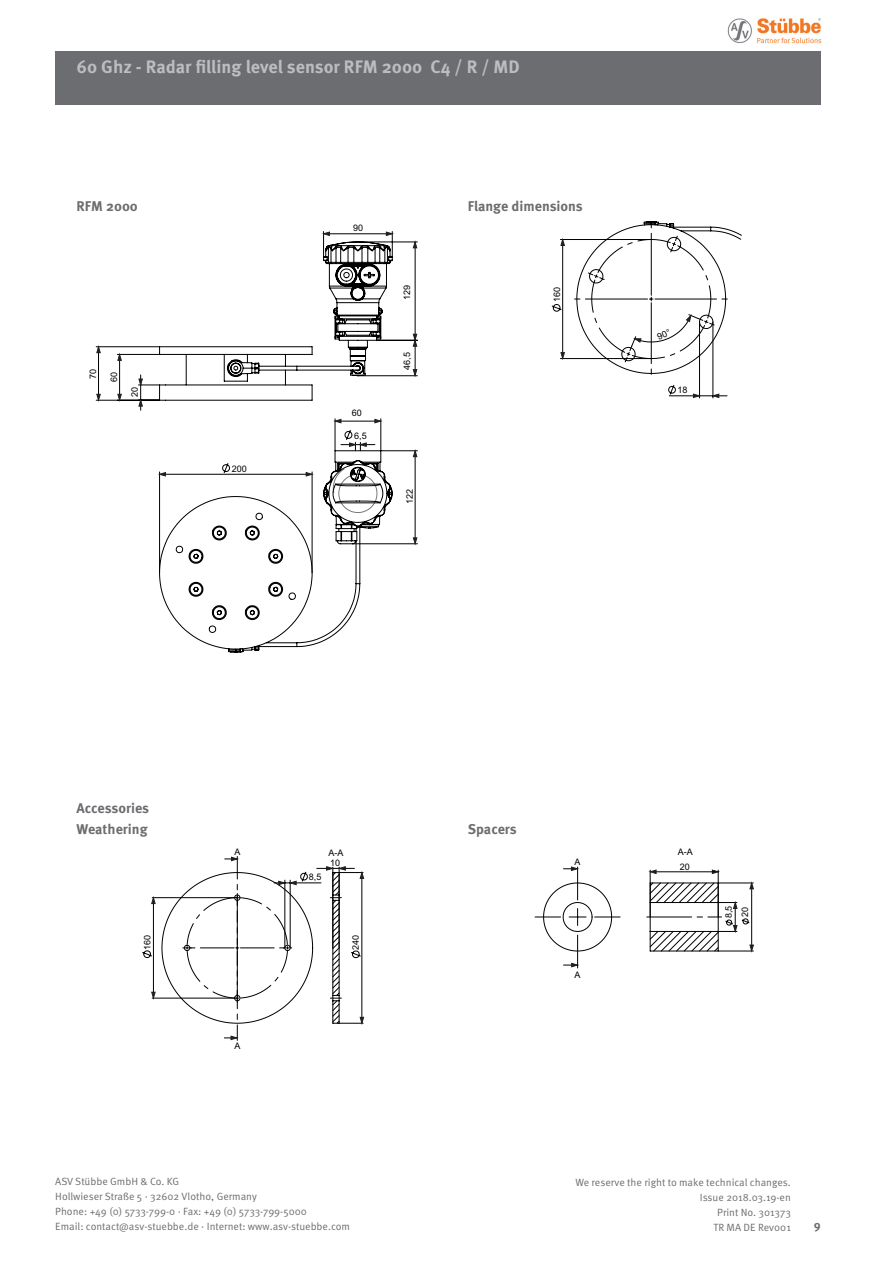
<style>
.page{position:relative;width:893px;height:1263px;background:#fff}
.page>*{position:absolute;margin:0;border:0;box-sizing:border-box;transform-origin:0 0}
.t1{font:700 18px "Meta Pro";color:#bcbdc0}
.t2{font:700 14.1px "Meta Pro";color:#6c6d70}
.t3{font:700 12px "Meta Pro";color:#6c6d70}
.t4{font:10.5px/15px "Meta Pro Norm";color:#6c6d70}
.t5{font:9px/16.5px "Arial";color:#000001}
</style>
<div class="page">
<div style="left:55px;top:51px;width:766px;height:53px;background:#6c6d70"></div>
<img style="left:728px;top:18px;width:94px;height:26px">
<hr style="left:329px;top:234px;width:59px;height:1px;background:#000001">
<hr style="left:358px;top:242px;width:59px;height:1px;background:#000001">
<hr style="left:415px;top:246px;width:1px;height:94px;background:#000001">
<hr style="left:415px;top:456px;width:1px;height:84px;background:#000001">
<hr style="left:353px;top:543px;width:64px;height:1px;background:#000001">
<hr style="left:381px;top:450px;width:36px;height:1px;background:#000001">
<hr style="left:415px;top:340px;width:1px;height:33px;background:#000001">
<hr style="left:358px;top:375px;width:59px;height:1px;background:#000001">
<hr style="left:377px;top:340px;width:40px;height:1px;background:#000001">
<hr style="left:117px;top:354px;width:43px;height:1px;background:#000001">
<hr style="left:119px;top:359px;width:1px;height:36px;background:#000001">
<hr style="left:96px;top:346px;width:64px;height:1px;background:#000001">
<hr style="left:96px;top:400px;width:64px;height:1px;background:#000001">
<hr style="left:98px;top:352px;width:1px;height:44px;background:#000001">
<svg style="left:159px;top:241px;width:234px;height:411px"></svg>
<svg style="left:386px;top:232px;width:7px;height:25px"></svg>
<svg style="left:323px;top:232px;width:7px;height:25px"></svg>
<svg style="left:413px;top:241px;width:4px;height:7px"></svg>
<svg style="left:97px;top:346px;width:3px;height:7px"></svg>
<svg style="left:375px;top:419px;width:6px;height:4px"></svg>
<svg style="left:306px;top:472px;width:7px;height:4px"></svg>
<svg style="left:413px;top:450px;width:4px;height:7px"></svg>
<svg style="left:413px;top:334px;width:4px;height:12px"></svg>
<svg style="left:413px;top:369px;width:4px;height:7px"></svg>
<svg style="left:118px;top:354px;width:3px;height:7px"></svg>
<svg style="left:97px;top:394px;width:3px;height:7px"></svg>
<svg style="left:118px;top:394px;width:3px;height:7px"></svg>
<svg style="left:138px;top:375px;width:22px;height:35px"></svg>
<svg style="left:159px;top:472px;width:7px;height:4px"></svg>
<svg style="left:334px;top:419px;width:7px;height:4px"></svg>
<svg style="left:341px;top:429px;width:34px;height:22px"></svg>
<svg style="left:413px;top:538px;width:4px;height:6px"></svg>
<svg style="left:712px;top:870px;width:6px;height:4px"></svg>
<hr style="left:718px;top:870px;width:1px;height:47px;background:#000001">
<hr style="left:650px;top:870px;width:1px;height:47px;background:#000001">
<hr style="left:654px;top:871px;width:61px;height:1px;background:#000001">
<hr style="left:718px;top:951px;width:35px;height:1px;background:#000001">
<svg style="left:650px;top:870px;width:6px;height:4px"></svg>
<svg style="left:647px;top:882px;width:106px;height:69px"></svg>
<svg style="left:535px;top:866px;width:85px;height:102px"></svg>
<svg style="left:142px;top:856px;width:222px;height:184px"></svg>
<svg style="left:551px;top:221px;width:191px;height:177px"></svg>
<h1 class="t1" style="left:77px;top:53px;width:445px">60 Ghz - Radar filling level sensor RFM 2000 C4 / R / MD</h1>
<h2 class="t2" style="left:77px;top:195px;width:63px">RFM 2000</h2>
<h2 class="t2" style="left:468px;top:195px;width:117px">Flange dimensions</h2>
<p class="t5" style="left:85px;top:379px;width:12px;rotate:-90deg">70</p>
<p class="t5" style="left:106px;top:382px;width:12px;rotate:-90deg">60</p>
<p class="t5" style="left:126px;top:397px;width:12px;rotate:-90deg">20</p>
<p class="t5" style="left:232px;top:460px;width:17px">200</p>
<p class="t5" style="left:353px;top:220px;width:12px">90</p>
<p class="t5" style="left:352px;top:405px;width:12px">60</p>
<p class="t5" style="left:354px;top:427px;width:14px">6,5</p>
<p class="t5" style="left:399px;top:300px;width:17px;rotate:-90deg">129</p>
<p class="t5" style="left:399px;top:370px;width:19px;rotate:-90deg">46,5</p>
<p class="t5" style="left:401px;top:504px;width:17px;rotate:-90deg">122</p>
<p class="t5" style="left:549px;top:302px;width:17px;rotate:-90deg">160</p>
<p class="t5" style="left:678px;top:382px;width:12px">18</p>
<h2 class="t2" style="left:77px;top:797px;width:74px">Accessories</h2>
<h2 class="t2" style="left:77px;top:818px;width:73px">Weathering</h2>
<h2 class="t2" style="left:468px;top:818px;width:50px">Spacers</h2>
<p class="t5" style="left:139px;top:950px;width:17px;rotate:-90deg">160</p>
<p class="t5" style="left:234px;top:843px;width:8px">A</p>
<p class="t5" style="left:234px;top:1037px;width:8px">A</p>
<p class="t5" style="left:329px;top:845px;width:17px">A-A</p>
<p class="t5" style="left:309px;top:869px;width:14px">8,5</p>
<p class="t5" style="left:330px;top:855px;width:12px">10</p>
<p class="t5" style="left:348px;top:950px;width:17px;rotate:-90deg">240</p>
<p class="t5" style="left:574px;top:853px;width:8px">A</p>
<p class="t5" style="left:574px;top:967px;width:8px">A</p>
<p class="t5" style="left:678px;top:843px;width:17px">A-A</p>
<p class="t5" style="left:680px;top:859px;width:12px">20</p>
<p class="t5" style="left:720px;top:918px;width:14px;rotate:-90deg">8,5<br>20</p>
<p class="t4" style="left:55px;top:1173px;width:296px">ASV Stübbe GmbH &amp; Co. KG<br>Hollwieser Straße 5 · 32602 Vlotho, Germany<br>Phone: +49 (0) 5733-799-0 · Fax: +49 (0) 5733-799-5000<br>Email: contact@asv-stuebbe.de · Internet: www.asv-stuebbe.com</p>
<p class="t4" style="left:575px;top:1174px;width:217px;text-align:right">We reserve the right to make technical changes.<br>Issue 2018.03.19-en<br>Print No. 301373<br>TR MA DE Rev001</p>
<p class="t3" style="left:814px;top:1217px;width:8px">9</p>
</div>
